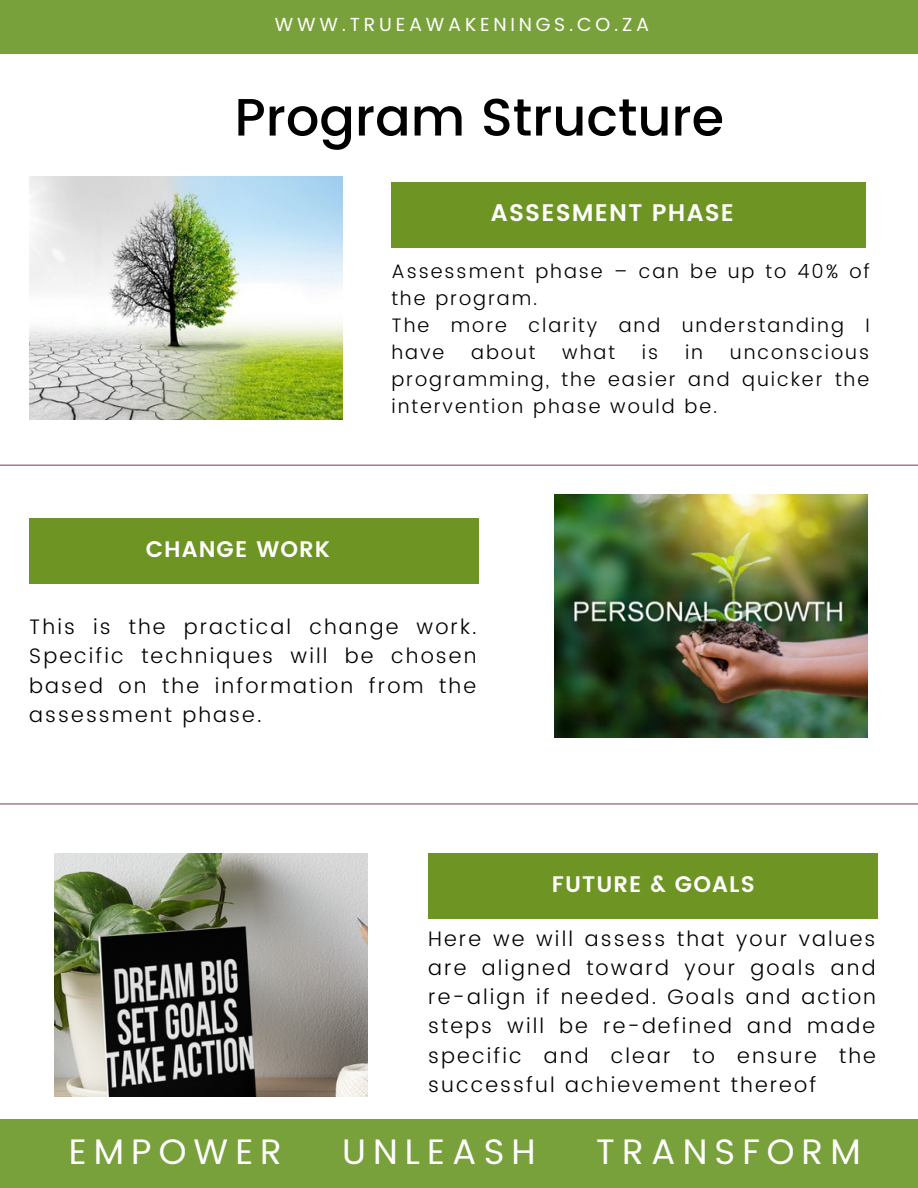
<style>
.page{position:relative;width:918px;height:1188px;background:#fff}
.page>*{position:absolute;margin:0;border:0;box-sizing:border-box;transform-origin:0 0}
.t1{font:500 52.5px "Poppins";color:#000}
.t2{font:35.4px "Poppins";letter-spacing:.2em;color:#fff}
.t3{font:600 24px "Poppins";letter-spacing:.05em;color:#fff}
.t4{font:600 22.5px "Poppins";letter-spacing:.05em;color:#fff}
.t5{font:300 21px/29.2px "Poppins";letter-spacing:.1em;color:#000;text-align:justify}
.t6{font:300 19.5px/27px "Poppins";letter-spacing:.1em;color:#000}
.t7{font:18.9px "Poppins";letter-spacing:.2em;color:#fff}
</style>
<div class="page">
<hr style="left:0;top:465px;width:918px;height:1px;background:#844e6b">
<div style="left:391px;top:182px;width:475px;height:65px;background:#6e9523"></div>
<div style="left:29px;top:518px;width:450px;height:66px;background:#6e9523"></div>
<div style="left:0;top:1120px;width:918px;height:68px;background:#79a13b"></div>
<img style="left:29px;top:177px;width:313px;height:243px">
<div style="left:0;top:0;width:918px;height:54px;background:#79a13b"></div>
<img style="left:554px;top:495px;width:313px;height:243px">
<img style="left:55px;top:854px;width:312px;height:243px">
<hr style="left:0;top:803px;width:918px;height:2px;background:#844e6b">
<div style="left:428px;top:854px;width:450px;height:65px;background:#6e9523"></div>
<p class="t7" style="left:275px;top:13px;width:376px">WWW.TRUEAWAKENINGS.CO.ZA</p>
<p class="t1" style="left:234px;top:87px;width:491px">Program Structure</p>
<p class="t3" style="left:491px;top:199px;width:245px">ASSESMENT PHASE</p>
<p class="t4" style="left:146px;top:536px;width:186px">CHANGE WORK</p>
<p class="t6" style="left:391px;top:258px;width:480px">Assessment phase – can be up to 40% of the program.</p>
<p class="t6" style="left:391px;top:312px;width:480px">The more clarity and understanding I have</p>
<p class="t6" style="left:391px;top:339px;width:479px;text-align:justify;text-indent:339px">unconscious programming, the easier and quicker the intervention phase would be.</p>
<p class="t6" style="left:471px;top:339px;width:66px">about</p>
<p class="t6" style="left:562px;top:339px;width:54px">what</p>
<p class="t6" style="left:642px;top:339px;width:18px">is</p>
<p class="t6" style="left:685px;top:339px;width:20px">in</p>
<p class="t5" style="left:29px;top:612px;width:449px">This is the practical change work.<br>Specific techniques will be chosen based on the information from the assessment phase.</p>
<p class="t4" style="left:552px;top:871px;width:205px">FUTURE &amp; GOALS</p>
<p class="t5" style="left:428px;top:924px;width:449px">Here we will assess that your values are aligned toward your goals and re-align if needed. Goals and action steps will be re-defined and made specific and clear to ensure the successful achievement thereof</p>
<p class="t2" style="left:69px;top:1131px;width:215px">EMPOWER</p>
<p class="t2" style="left:342px;top:1131px;width:195px">UNLEASH</p>
<p class="t2" style="left:596px;top:1131px;width:266px">TRANSFORM</p>
</div>
